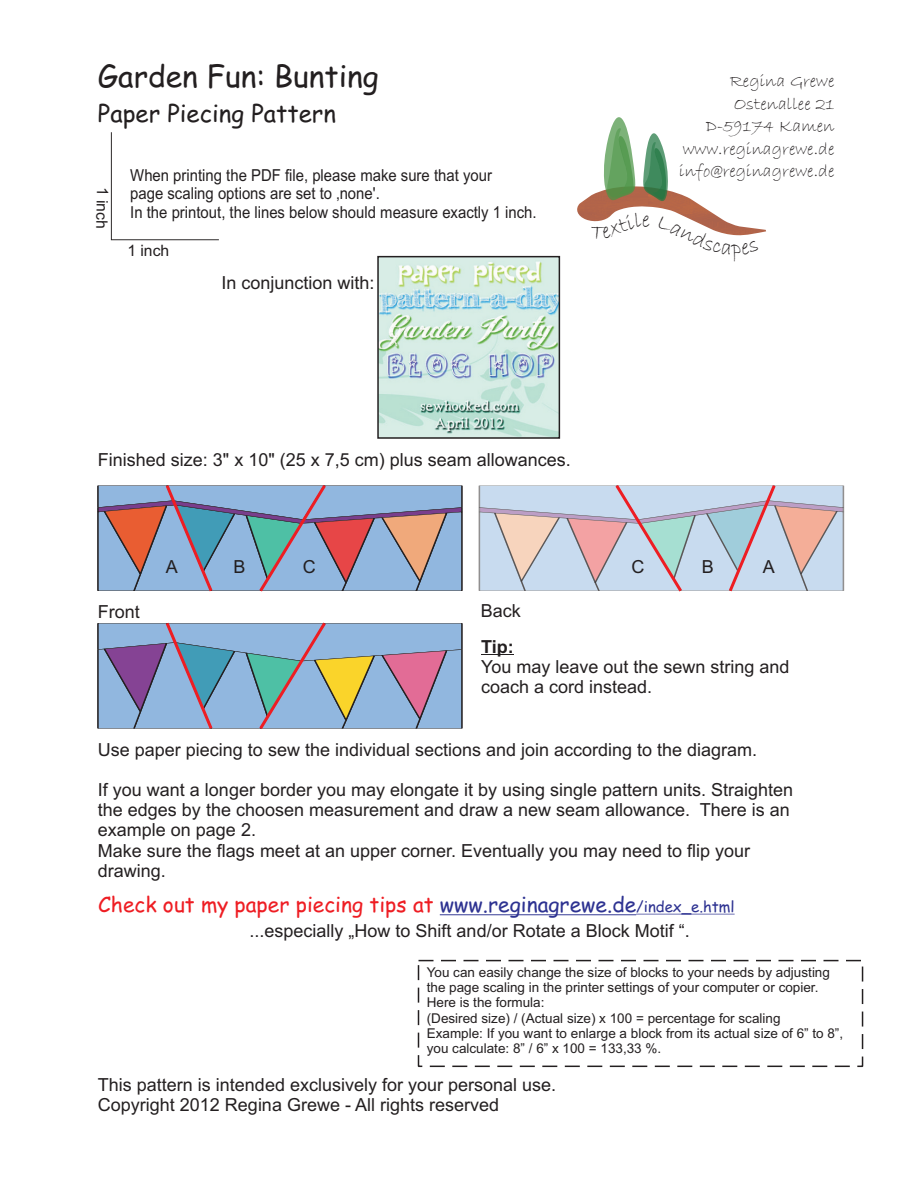
<style>
.page{position:relative;width:918px;height:1188px;background:#fff}
.page>*{position:absolute;margin:0;border:0;box-sizing:border-box;transform-origin:0 0}
.t1{font:30px "Comic Sans MS";color:#231f20}
.t2{font:24px "Comic Sans MS";color:#231f20}
.t3{font:21px "Comic Sans MS";color:#ee1d23}
.t4{font:18px/20.1px "Arial";color:#231f20}
.t5{font:18px/22.5px "Bradley Hand ITC";color:#231f20;text-align:right}
.t6{font:700 18px "Arial";color:#231f20}
.t7{font:16.5px/18.5px "Arial";color:#231f20;scale:.9 1}
.t8{font:15.75px "Arial";color:#231f20}
.t9{font:13.5px/15.1px "Arial";color:#231f20}
.s1{color:#2d3291}
.s2{font-size:15px;color:#2d3291}
</style>
<div class="page">
<svg style="left:111px;top:132px;width:108px;height:108px"></svg>
<hr style="left:440px;top:914px;width:196px;height:1px;background:#2d3291">
<hr style="left:636px;top:914px;width:99px;height:1px;background:#2d3291">
<div style="left:418px;top:960px;width:445px;height:107px;border:2px dashed #231f20"></div>
<svg style="left:97px;top:485px;width:366px;height:107px;background:#959eb7"></svg>
<svg style="left:478px;top:485px;width:367px;height:107px;background:#c8cbd7"></svg>
<hr style="left:481px;top:654px;width:33px;height:1px;background:#231f20">
<svg style="left:97px;top:622px;width:366px;height:107px;background:#91a5c0"></svg>
<img style="left:380px;top:259px;width:177px;height:177px">
<div style="left:377px;top:256px;width:183px;height:183px;border:2px solid #231f20"></div>
<svg style="left:577px;top:117px;width:189px;height:119px"></svg>
<h1 class="t1" style="left:98px;top:63px;width:282px">Garden Fun: Bunting</h1>
<h2 class="t2" style="left:98px;top:103px;width:240px">Paper Piecing Pattern</h2>
<p class="t8" style="left:109px;top:187px;width:43px;rotate:91deg">1 inch</p>
<p class="t7" style="left:130px;top:167px;width:453px">When printing the PDF file, please make sure that your<br>page scaling options are set to ‚none'.<br>In the printout, the lines below should measure exactly 1 inch.</p>
<p class="t8" style="left:127px;top:244px;width:43px">1 inch</p>
<p class="t4" style="left:222px;top:275px;width:155px">In conjunction with:</p>
<p class="t4" style="left:98px;top:451px;width:474px">Finished size: 3" x 10" (25 x 7,5 cm) plus seam allowances.</p>
<p class="t5" style="left:679px;top:71px;width:157px">Regina Grewe<br>Ostenallee 21<br>D-59174 Kamen www.reginagrewe.de info@reginagrewe.de</p>
<p class="t4" style="left:166px;top:558px;width:14px">A</p>
<p class="t4" style="left:234px;top:558px;width:14px">B</p>
<p class="t4" style="left:303px;top:558px;width:14px">C</p>
<p class="t4" style="left:631px;top:558px;width:14px">C</p>
<p class="t4" style="left:702px;top:558px;width:14px">B</p>
<p class="t4" style="left:763px;top:558px;width:14px">A</p>
<p class="t4" style="left:98px;top:604px;width:44px">Front</p>
<p class="t4" style="left:481px;top:603px;width:42px">Back</p>
<p class="t6" style="left:481px;top:640px;width:34px">Tip:</p>
<p class="t4" style="left:481px;top:658px;width:310px">You may leave out the sewn string and coach a cord instead.</p>
<p class="t4" style="left:98px;top:741px;width:661px">Use paper piecing to sew the individual sections and join according to the diagram.</p>
<p class="t4" style="left:98px;top:782px;width:697px">If you want a longer border you may elongate it by using single pattern units. Straighten the edges by the choosen measurement and draw a new seam allowance. There is an example on page 2.<br>Make sure the flags meet at an upper corner. Eventually you may need to flip your drawing.</p>
<p class="t3" style="left:98px;top:896px;width:638px">Check out my paper piecing tips at <span class="s1">www.reginagrewe.de</span><span class="s2">/index_e.html</span></p>
<p class="t4" style="left:250px;top:922px;width:442px">...especially „How to Shift and/or Rotate a Block Motif “.</p>
<p class="t9" style="left:427px;top:966px;width:418px">You can easily change the size of blocks to your needs by adjusting the page scaling in the printer settings of your computer or copier.<br>Here is the formula:<br>(Desired size) / (Actual size) x 100 = percentage for scaling<br>Example: If you want to enlarge a block from its actual size of 6” to 8”, you calculate: 8” / 6” x 100 = 133,33 %.</p>
<p class="t4" style="left:98px;top:1077px;width:460px">This pattern is intended exclusively for your personal use.<br>Copyright 2012 Regina Grewe - All rights reserved</p>
</div>
